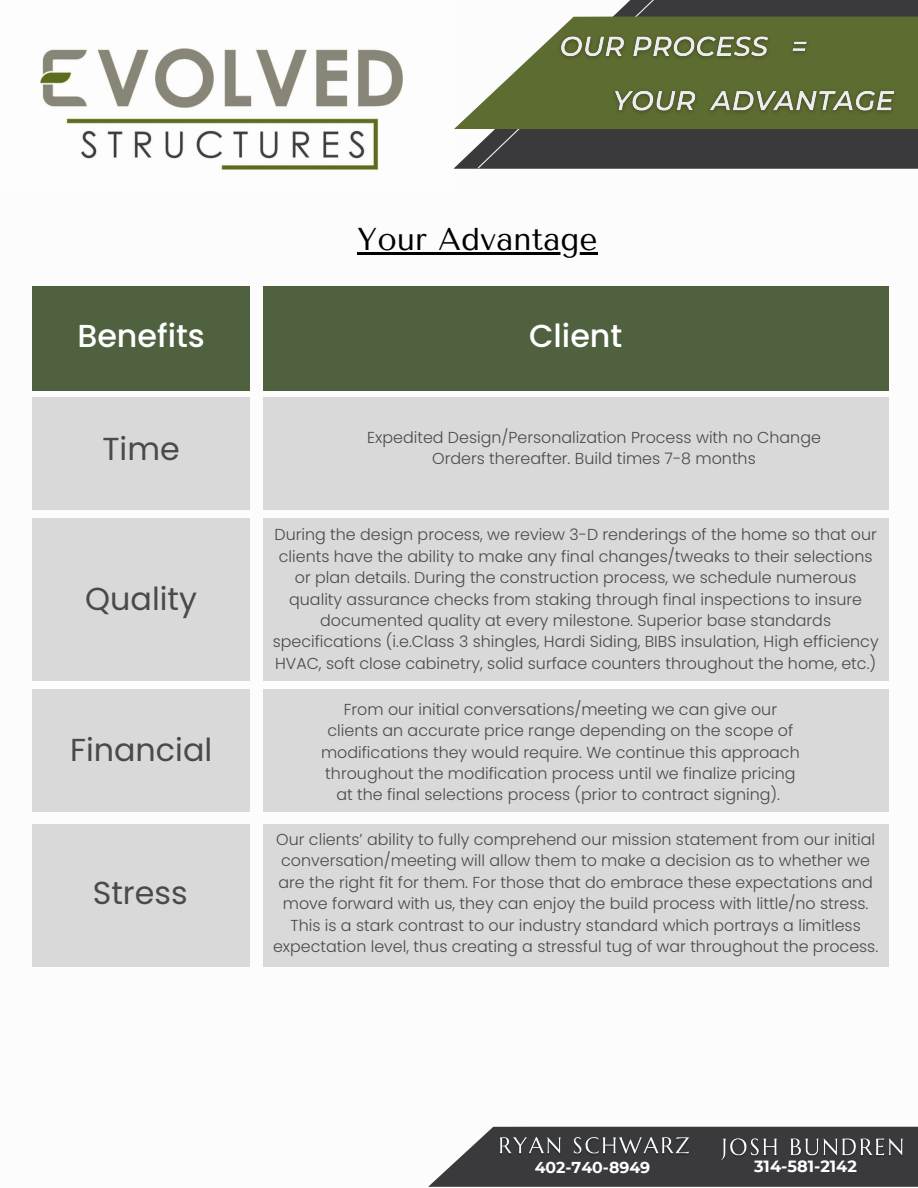
<style>
.page{position:relative;width:918px;height:1188px;background:#fff}
.page>*{position:absolute;margin:0;border:0;box-sizing:border-box;transform-origin:0 0}
.t1{font:31.8px "Poppins";color:#494a4b}
.t2{font:500 31.8px "Poppins";color:#fff}
.t3{font:31.5px "Tenor Sans";color:#000}
.t4{font:700 16.2px "Montserrat";color:#fff}
.t5{font:300 15.9px/21.5px "Poppins";color:#494a4b;text-align:center}
.t6{font:700 15.75px "Montserrat";color:#fff}
</style>
<div class="page">
<div style="left:453px;top:0;width:465px;height:169px;background:#3a3a3c"></div>
<svg style="left:477px;top:0;width:280px;height:169px"></svg>
<img style="left:39px;top:0;width:415px;height:170px">
<svg style="left:454px;top:17px;width:464px;height:112px;background:#909a72"></svg>
<img style="left:553px;top:30px;width:350px;height:90px">
<svg style="left:428px;top:1127px;width:490px;height:60px;background:#505051"></svg>
<img style="left:498px;top:1131px;width:194px;height:29px">
<img style="left:720px;top:1132px;width:187px;height:31px">
<div style="left:32px;top:286px;width:218px;height:105px;background:#4f613f"></div>
<div style="left:263px;top:286px;width:625px;height:105px;background:#4f613f"></div>
<div style="left:32px;top:397px;width:218px;height:113px;background:#d9d9d9"></div>
<div style="left:263px;top:397px;width:625px;height:113px;background:#d9d9d9"></div>
<div style="left:32px;top:519px;width:218px;height:162px;background:#d9d9d9"></div>
<div style="left:263px;top:519px;width:625px;height:162px;background:#d9d9d9"></div>
<div style="left:32px;top:690px;width:218px;height:122px;background:#d9d9d9"></div>
<div style="left:263px;top:690px;width:625px;height:122px;background:#d9d9d9"></div>
<div style="left:32px;top:824px;width:218px;height:143px;background:#d9d9d9"></div>
<div style="left:263px;top:824px;width:625px;height:143px;background:#d9d9d9"></div>
<hr style="left:357px;top:253px;width:240px;height:2px;background:#000">
<h2 class="t3" style="left:357px;top:221px;width:242px">Your Advantage</h2>
<h1 class="t2" style="left:77px;top:314px;width:129px">Benefits</h1>
<h1 class="t2" style="left:529px;top:314px;width:95px">Client</h1>
<h1 class="t1" style="left:102px;top:426px;width:79px">Time</h1>
<h1 class="t1" style="left:85px;top:577px;width:113px">Quality</h1>
<h1 class="t1" style="left:70px;top:728px;width:144px">Financial</h1>
<h1 class="t1" style="left:93px;top:870px;width:96px">Stress</h1>
<p class="t5" style="left:367px;top:426px;width:455px">Expedited Design/Personalization Process with no Change<br>Orders thereafter. Build times 7-8 months</p>
<p class="t5" style="left:273px;top:524px;width:608px">During the design process, we review 3-D renderings of the home so that our clients have the ability to make any final changes/tweaks to their selections or plan details. During the construction process, we schedule numerous quality assurance checks from staking through final inspections to insure documented quality at every milestone. Superior base standards specifications (i.e.Class 3 shingles, Hardi Siding, BIBS insulation, High efficiency HVAC, soft close cabinetry, solid surface counters throughout the home, etc.)</p>
<p class="t5" style="left:321px;top:698px;width:480px">From our initial conversations/meeting we can give our clients an accurate price range depending on the scope of modifications they would require. We continue this approach throughout the modification process until we finalize pricing at the final selections process (prior to contract signing).</p>
<p class="t5" style="left:273px;top:829px;width:607px">Our clients’ ability to fully comprehend our mission statement from our initial conversation/meeting will allow them to make a decision as to whether we are the right fit for them. For those that do embrace these expectations and move forward with us, they can enjoy the build process with little/no stress.<br>This is a stark contrast to our industry standard which portrays a limitless expectation level, thus creating a stressful tug of war throughout the process.</p>
<p class="t6" style="left:535px;top:1158px;width:117px">402-740-8949</p>
<p class="t4" style="left:754px;top:1156px;width:105px">314-581-2142</p>
</div>
